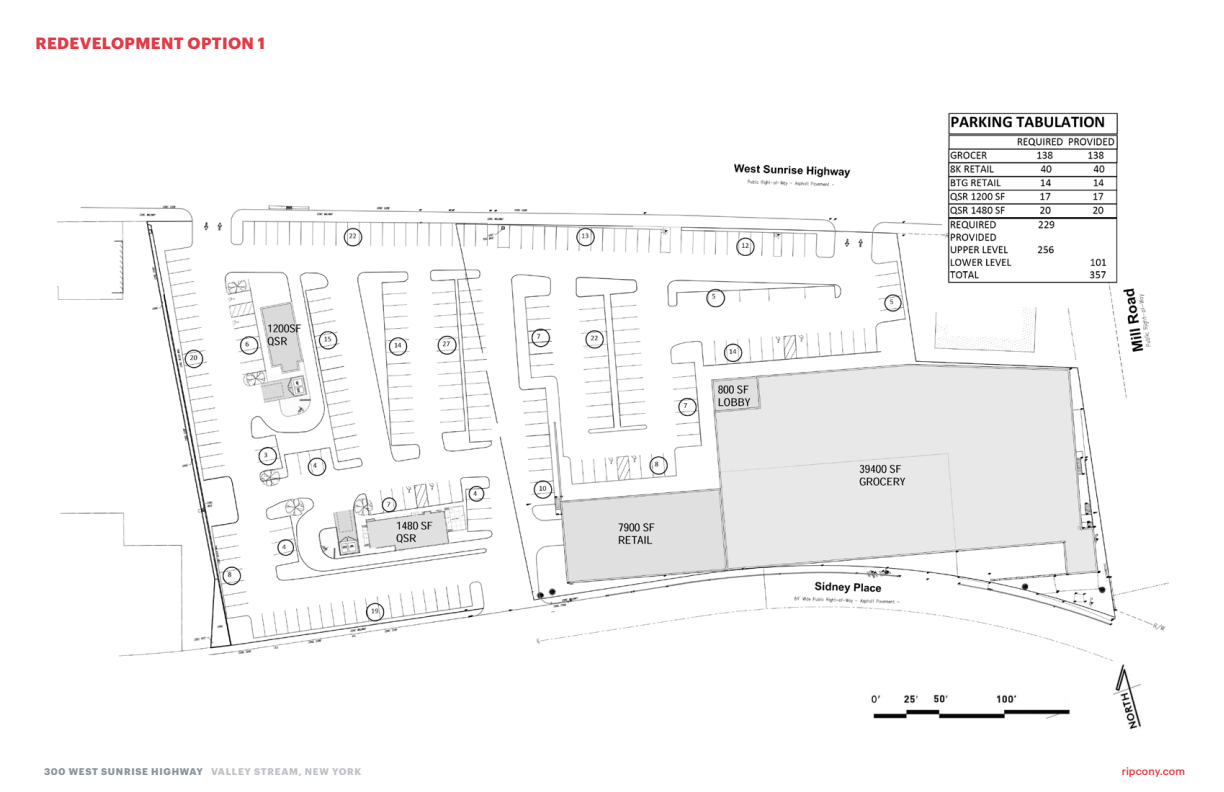
<style>
.page{position:relative;width:1224px;height:792px;background:#fff}
.page>*{position:absolute;margin:0;border:0;box-sizing:border-box;transform-origin:0 0}
.t1{font:700 16px "Graphik";letter-spacing:.025em;color:#e33b45}
.t2{font:500 10.5px "Graphik";letter-spacing:.01em;color:#e33b45}
.t3{font:700 9.5px "Graphik";letter-spacing:.075em;color:#8a949d}
.s1{color:#bfc2c6}
</style>
<div class="page">
<img style="left:57px;top:112px;width:1111px;height:618px">
<p class="t1" style="left:36px;top:31px;width:231px">REDEVELOPMENT OPTION 1</p>
<p class="t3" style="left:44px;top:765px;width:319px">300 WEST SUNRISE HIGHWAY <span class="s1">VALLEY STREAM, NEW YORK</span></p>
<p class="t2" style="left:1122px;top:763px;width:65px">ripcony.com</p>
</div>
